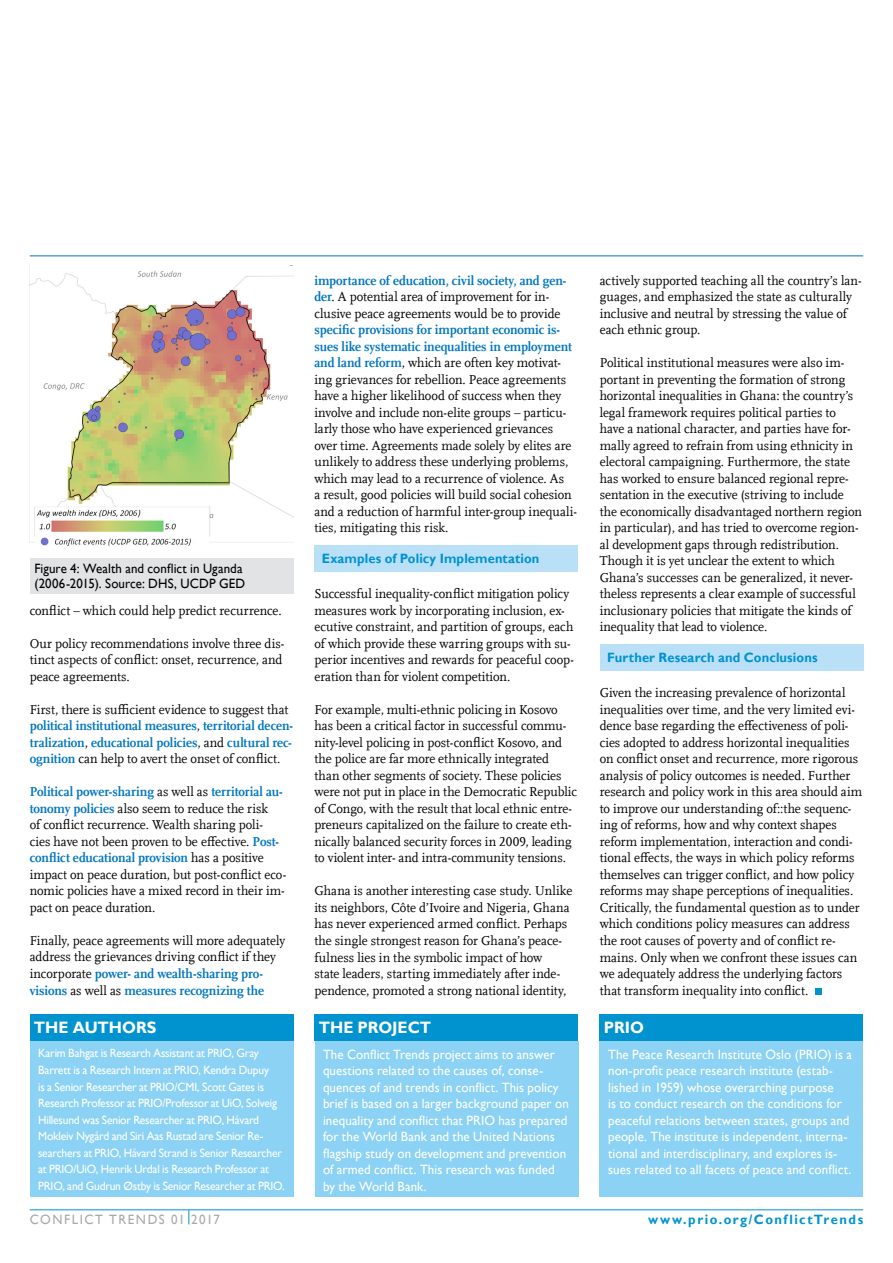
<style>
.page{position:relative;width:893px;height:1263px;background:#fff}
.page>*{position:absolute;margin:0;border:0;box-sizing:border-box;transform-origin:0 0}
.t1{font:700 16.5px "Gill Sans";letter-spacing:-.005em;color:#fff;scale:.96 1}
.t2{font:13.5px/16.5px "Scala Offc Pro";color:#000;scale:.96 1}
.t3{font:13.5px/16.5px "Gill Sans";letter-spacing:.005em;color:#fff;scale:.96 1}
.t4{font:700 13.5px/16.5px "Scala Offc Pro";color:#0076c0;scale:.96 1}
.t5{font:13.5px/15px "Gill Sans";letter-spacing:.005em;color:#000;scale:.96 1}
.t6{font:700 13.5px "Gill Sans";letter-spacing:.01em;color:#0093d0;scale:.96 1}
.t7{font:700 13.5px "Gill Sans";letter-spacing:.115em;color:#0093d0;scale:.96 1}
.t8{font:13.5px "Gill Sans";letter-spacing:.115em;color:#a7a9ac;scale:.96 1}
.t9{font:12px/16.5px "Gill Sans";letter-spacing:-.02em;color:#fff;scale:.96 1}
.s1{font-weight:400;color:#000}
.s2{font-weight:700;color:#0076c0}
</style>
<div class="page">
<div style="left:315px;top:1042px;width:263px;height:155px;background:#8cd2f4"></div>
<div style="left:600px;top:1042px;width:263px;height:155px;background:#8cd2f4"></div>
<div style="left:315px;top:1014px;width:263px;height:26px;background:#0093d0"></div>
<div style="left:600px;top:1014px;width:263px;height:26px;background:#0093d0"></div>
<hr style="left:30px;top:255px;width:833px;height:1px;background:#0076c0">
<hr style="left:30px;top:1209px;width:833px;height:1px;background:#0093d0">
<svg style="left:188px;top:1210px;width:1px;height:14px"></svg>
<div style="left:30px;top:1042px;width:263px;height:155px;background:#8cd2f4"></div>
<div style="left:30px;top:1014px;width:263px;height:26px;background:#0093d0"></div>
<div style="left:314px;top:545px;width:264px;height:26px;background:#b9e0f7"></div>
<div style="left:600px;top:644px;width:263px;height:26px;background:#b9e0f7"></div>
<svg style="left:815px;top:988px;width:6px;height:6px"></svg>
<div style="left:30px;top:557px;width:263px;height:37px;background:#e2e3e4"></div>
<img style="left:30px;top:270px;width:263px;height:277px">
<p class="t5" style="left:34px;top:561px;width:221px">Figure 4: Wealth and conflict in Uganda (2006-2015). Source: DHS, UCDP GED</p>
<p class="t2" style="left:30px;top:602px;width:264px">conflict – which could help predict recurrence.</p>
<p class="t2" style="left:30px;top:635px;width:267px">Our policy recommendations involve three dis&shy;tinct aspects of conflict: onset, recurrence, and peace agreements.</p>
<p class="t4" style="left:30px;top:701px;width:276px"><span class="s1">First, there is sufficient evidence to suggest that </span>political institutional measures<span class="s1">,</span> territorial decen&shy;tralization<span class="s1">,</span> educational policies<span class="s1">, and</span> cultural rec&shy;ognition <span class="s1">can help to avert the onset of conflict.</span></p>
<p class="t2" style="left:30px;top:784px;width:269px"><span class="s2">Political power-sharing</span> as well as <span class="s2">territorial au&shy;tonomy policies</span> also seem to reduce the risk<br>of conflict recurrence. Wealth sharing poli&shy;cies have not been proven to be effective. <span class="s2">Post&shy;conflict educational provision</span> has a positive impact on peace duration, but post-conflict eco&shy;nomic policies have a mixed record in their im&shy;pact on peace duration.</p>
<p class="t2" style="left:30px;top:932px;width:267px">Finally, peace agreements will more adequately address the grievances driving conflict if they incorporate <span class="s2">power- and wealth-sharing pro&shy;visions</span> as well as <span class="s2">measures recognizing the</span></p>
<p class="t1" style="left:34px;top:1017px;width:129px">THE AUTHORS</p>
<p class="t9" style="left:38px;top:1045px;width:258px">Karim Bahgat is Research Assistant at PRIO, Gray Barrett is a Research Intern at PRIO, Kendra Dupuy<br>is a Senior Researcher at PRIO/CMI, Scott Gates is Research Professor at PRIO/Professor at UiO, Solveig Hillesund was Senior Researcher at PRIO, Håvard Mokleiv Nygård and Siri Aas Rustad are Senior Re&shy;searchers at PRIO, Håvard Strand is Senior Researcher at PRIO/UiO, Henrik Urdal is Research Professor at PRIO, and Gudrun Østby is Senior Researcher at PRIO.</p>
<p class="t8" style="left:30px;top:1212px;width:200px">CONFLICT TRENDS 01 2017</p>
<p class="t2" style="left:314px;top:272px;width:264px"><span class="s2">importance of education, civil society, and gen&shy;der</span>. A potential area of improvement for in&shy;clusive peace agreements would be to provide</p>
<p class="t2" style="left:314px;top:322px;width:275px"><span class="s2">specific provisions for important economic is&shy;sues like systematic inequalities in employment and land reform</span>, which are often key motivat&shy;ing grievances for rebellion. Peace agreements have a higher likelihood of success when they involve and include non-elite groups – particu&shy;larly those who have experienced grievances over time. Agreements made solely by elites are unlikely to address these underlying problems, which may lead to a recurrence of violence. As<br>a result, good policies will build social cohesion and a reduction of harmful inter-group inequali&shy;ties, mitigating this risk.</p>
<p class="t6" style="left:322px;top:550px;width:228px">Examples of Policy Implementation</p>
<p class="t2" style="left:314px;top:586px;width:272px">Successful inequality-conflict mitigation policy measures work by incorporating inclusion, ex&shy;ecutive constraint, and partition of groups, each of which provide these warring groups with su&shy;perior incentives and rewards for peaceful coop&shy;eration than for violent competition.</p>
<p class="t2" style="left:314px;top:701px;width:275px">For example, multi-ethnic policing in Kosovo has been a critical factor in successful commu&shy;nity-level policing in post-conflict Kosovo, and the police are far more ethnically integrated than other segments of society. These policies were not put in place in the Democratic Republic of Congo, with the result that local ethnic entre&shy;preneurs capitalized on the failure to create eth&shy;nically balanced security forces in 2009, leading to violent inter- and intra-community tensions.</p>
<p class="t2" style="left:314px;top:883px;width:270px">Ghana is another interesting case study. Unlike its neighbors, Côte d’Ivoire and Nigeria, Ghana has never experienced armed conflict. Perhaps the single strongest reason for Ghana’s peace&shy;fulness lies in the symbolic impact of how<br>state leaders, starting immediately after inde&shy;pendence, promoted a strong national identity,</p>
<p class="t2" style="left:600px;top:272px;width:274px">actively supported teaching all the country’s lan&shy;guages, and emphasized the state as culturally inclusive and neutral by stressing the value of each ethnic group.</p>
<p class="t2" style="left:600px;top:355px;width:275px">Political institutional measures were also im&shy;portant in preventing the formation of strong horizontal inequalities in Ghana: the country’s legal framework requires political parties to have a national character, and parties have for&shy;mally agreed to refrain from using ethnicity in electoral campaigning. Furthermore, the state has worked to ensure balanced regional repre&shy;sentation in the executive (striving to include the economically disadvantaged northern region in particular), and has tried to overcome region&shy;al development gaps through redistribution.<br>Though it is yet unclear the extent to which Ghana’s successes can be generalized, it never&shy;theless represents a clear example of successful inclusionary policies that mitigate the kinds of inequality that lead to violence.</p>
<p class="t6" style="left:607px;top:649px;width:221px">Further Research and Conclusions</p>
<p class="t2" style="left:600px;top:685px;width:275px">Given the increasing prevalence of horizontal inequalities over time, and the very limited evi&shy;dence base regarding the effectiveness of poli&shy;cies adopted to address horizontal inequalities on conflict onset and recurrence, more rigorous analysis of policy outcomes is needed. Further research and policy work in this area should aim to improve our understanding of::the sequenc&shy;ing of reforms, how and why context shapes reform implementation, interaction and condi&shy;tional effects, the ways in which policy reforms themselves can trigger conflict, and how policy reforms may shape perceptions of inequalities.<br>Critically, the fundamental question as to under which conditions policy measures can address the root causes of poverty and of conflict re&shy;mains. Only when we confront these issues can we adequately address the underlying factors that transform inequality into conflict.</p>
<p class="t1" style="left:319px;top:1017px;width:119px">THE PROJECT</p>
<p class="t1" style="left:604px;top:1017px;width:43px">PRIO</p>
<p class="t3" style="left:323px;top:1046px;width:258px">The Conflict Trends project aims to answer questions related to the causes of, conse&shy;quences of and trends in conflict. This policy brief is based on a larger background paper on inequality and conflict that PRIO has prepared for the World Bank and the United Nations flagship study on development and prevention of armed conflict. This research was funded by the World Bank.</p>
<p class="t3" style="left:608px;top:1046px;width:255px">The Peace Research Institute Oslo (PRIO) is a non-profit peace research institute (estab&shy;lished in 1959) whose overarching purpose<br>is to conduct research on the conditions for peaceful relations between states, groups and people. The institute is independent, interna&shy;tional and interdisciplinary, and explores is&shy;sues related to all facets of peace and conflict.</p>
<p class="t7" style="left:648px;top:1212px;width:226px">www.prio.org/ConflictTrends</p>
</div>
